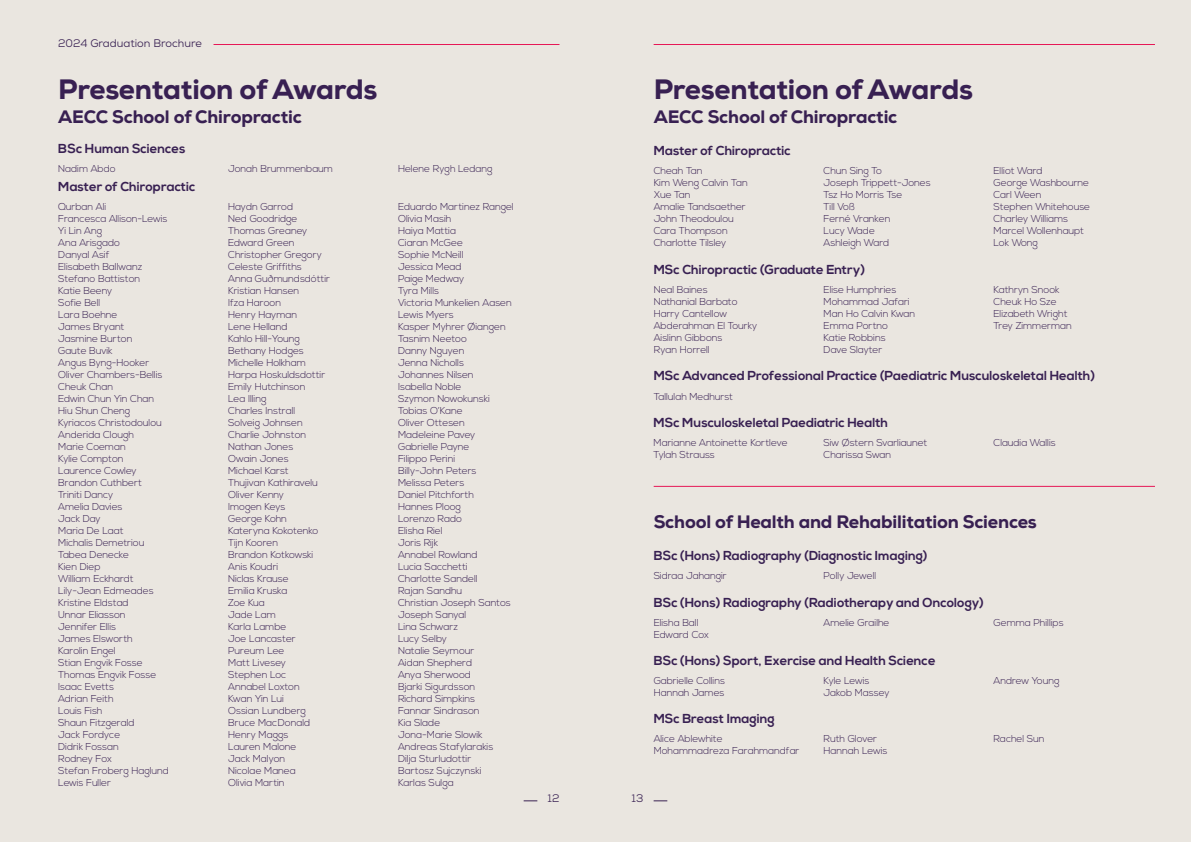
<style>
.page{position:relative;width:1191px;height:842px;background:#eae6e0}
.page>*{position:absolute;margin:0;border:0;box-sizing:border-box;transform-origin:0 0}
.t1{font:800 28px "Nexa";letter-spacing:-.01em;color:#382052}
.t2{font:800 18px "Nexa";letter-spacing:-.01em;color:#382052}
.t3{font:700 13px "Nexa";color:#382052}
.t4{font:11px "Nexa";color:#382052}
.t5{font:300 10px/12px "Nexa";letter-spacing:-.01em;color:#382052}
</style>
<div class="page">
<hr style="left:653px;top:486px;width:502px;height:1px;background:#e61856">
<hr style="left:213px;top:44px;width:346px;height:1px;background:#e61856">
<hr style="left:653px;top:44px;width:502px;height:1px;background:#e61856">
<svg style="left:653px;top:801px;width:14px;height:1px"></svg>
<svg style="left:523px;top:801px;width:14px;height:1px"></svg>
<p class="t4" style="left:58px;top:36px;width:145px">2024 Graduation Brochure</p>
<h1 class="t1" style="left:58px;top:71px;width:321px">Presentation of Awards</h1>
<h2 class="t2" style="left:58px;top:105px;width:245px">AECC School of Chiropractic</h2>
<h3 class="t3" style="left:58px;top:141px;width:129px">BSc Human Sciences</h3>
<p class="t5" style="left:58px;top:163px;width:59px">Nadim Abdo</p>
<p class="t5" style="left:228px;top:163px;width:106px">Jonah Brummenbaum</p>
<p class="t5" style="left:398px;top:163px;width:96px">Helene Rygh Ledang</p>
<h3 class="t3" style="left:58px;top:179px;width:139px">Master of Chiropractic</h3>
<p class="t5" style="left:58px;top:201px;width:112px">Qurban Ali<br>Francesca Allison-Lewis<br>Yi Lin Ang<br>Ana Arisgado<br>Danyal Asif<br>Elisabeth Ballwanz<br>Stefano Battiston<br>Katie Beeny<br>Sofie Bell<br>Lara Boehne<br>James Bryant<br>Jasmine Burton<br>Gaute Buvik<br>Angus Byng-Hooker<br>Oliver Chambers-Bellis<br>Cheuk Chan<br>Edwin Chun Yin Chan<br>Hiu Shun Cheng<br>Kyriacos Christodoulou<br>Anderida Clough<br>Marie Coeman<br>Kylie Compton<br>Laurence Cowley<br>Brandon Cuthbert<br>Triniti Dancy<br>Amelia Davies<br>Jack Day<br>Maria De Laat<br>Michalis Demetriou<br>Tabea Denecke<br>Kien Diep<br>William Eckhardt<br>Lily-Jean Edmeades<br>Kristine Eldstad<br>Unnar Eliasson<br>Jennifer Ellis<br>James Elsworth<br>Karolin Engel<br>Stian Engvik Fosse<br>Thomas Engvik Fosse<br>Isaac Evetts<br>Adrian Feith<br>Louis Fish<br>Shaun Fitzgerald<br>Jack Fordyce<br>Didrik Fossan<br>Rodney Fox<br>Stefan Froberg Haglund<br>Lewis Fuller</p>
<p class="t5" style="left:228px;top:201px;width:103px">Haydn Garrod<br>Ned Goodridge<br>Thomas Greaney<br>Edward Green<br>Christopher Gregory<br>Celeste Griffiths<br>Anna Guðmundsdóttir<br>Kristian Hansen<br>Ifza Haroon<br>Henry Hayman<br>Lene Helland<br>Kahlo Hill-Young<br>Bethany Hodges<br>Michelle Holkham<br>Harpa Hoskuldsdottir<br>Emily Hutchinson<br>Lea Illing<br>Charles Instrall<br>Solveig Johnsen<br>Charlie Johnston<br>Nathan Jones<br>Owain Jones<br>Michael Karst<br>Thujivan Kathiravelu<br>Oliver Kenny<br>Imogen Keys<br>George Kohn<br>Kateryna Kokotenko<br>Tijn Kooren<br>Brandon Kotkowski<br>Anis Koudri<br>Niclas Krause<br>Emilia Kruska<br>Zoe Kua<br>Jade Lam<br>Karla Lambe<br>Joe Lancaster<br>Pureum Lee<br>Matt Livesey<br>Stephen Loc<br>Annabel Loxton<br>Kwan Yin Lui<br>Ossian Lundberg<br>Bruce MacDonald<br>Henry Maggs<br>Lauren Malone<br>Jack Malyon<br>Nicolae Manea<br>Olivia Martin</p>
<p class="t5" style="left:398px;top:201px;width:117px">Eduardo Martinez Rangel<br>Olivia Masih<br>Haiya Mattia<br>Ciaran McGee<br>Sophie McNeill<br>Jessica Mead<br>Paige Medway<br>Tyra Mills<br>Victoria Munkelien Aasen<br>Lewis Myers<br>Kasper Myhrer Øiangen<br>Tasnim Neetoo<br>Danny Nguyen<br>Jenna Nicholls<br>Johannes Nilsen<br>Isabella Noble<br>Szymon Nowokunski<br>Tobias O’Kane<br>Oliver Ottesen<br>Madeleine Pavey<br>Gabrielle Payne<br>Filippo Perini<br>Billy-John Peters<br>Melissa Peters<br>Daniel Pitchforth<br>Hannes Ploog<br>Lorenzo Rado<br>Elisha Riel<br>Joris Rijk<br>Annabel Rowland<br>Lucia Sacchetti<br>Charlotte Sandell<br>Rajan Sandhu<br>Christian Joseph Santos<br>Joseph Sanyal<br>Lina Schwarz<br>Lucy Selby<br>Natalie Seymour<br>Aidan Shepherd<br>Anya Sherwood<br>Bjarki Sigurdsson<br>Richard Simpkins<br>Fannar Sindrason<br>Kia Slade<br>Jona-Marie Slowik<br>Andreas Stafylarakis<br>Dilja Sturludottir<br>Bartosz Sujczynski<br>Karlas Sulga</p>
<p class="t4" style="left:547px;top:791px;width:13px">12</p>
<h1 class="t1" style="left:653px;top:71px;width:321px">Presentation of Awards</h1>
<h2 class="t2" style="left:653px;top:105px;width:245px">AECC School of Chiropractic</h2>
<h3 class="t3" style="left:653px;top:143px;width:139px">Master of Chiropractic</h3>
<p class="t5" style="left:653px;top:165px;width:95px">Cheah Tan<br>Kim Weng Calvin Tan<br>Xue Tan<br>Amalie Tandsaether<br>John Theodoulou<br>Cara Thompson<br>Charlotte Tilsley</p>
<p class="t5" style="left:823px;top:165px;width:109px">Chun Sing To<br>Joseph Trippett-Jones<br>Tsz Ho Morris Tse<br>Till Voß<br>Ferné Vranken<br>Lucy Wade<br>Ashleigh Ward</p>
<p class="t5" style="left:993px;top:165px;width:98px">Elliot Ward<br>George Washbourne<br>Carl Ween<br>Stephen Whitehouse<br>Charley Williams<br>Marcel Wollenhaupt<br>Lok Wong</p>
<h3 class="t3" style="left:653px;top:262px;width:213px">MSc Chiropractic (Graduate Entry)</h3>
<p class="t5" style="left:653px;top:284px;width:105px">Neal Baines<br>Nathanial Barbato<br>Harry Cantellow<br>Abderahman El Tourky<br>Aislinn Gibbons<br>Ryan Horrell</p>
<p class="t5" style="left:823px;top:284px;width:93px">Elise Humphries<br>Mohammad Jafari<br>Man Ho Calvin Kwan<br>Emma Portno<br>Katie Robbins<br>Dave Slayter</p>
<p class="t5" style="left:993px;top:284px;width:80px">Kathryn Snook<br>Cheuk Ho Sze<br>Elizabeth Wright<br>Trey Zimmerman</p>
<h3 class="t3" style="left:653px;top:368px;width:443px">MSc Advanced Professional Practice (Paediatric Musculoskeletal Health)</h3>
<p class="t5" style="left:653px;top:390px;width:81px">Tallulah Medhurst</p>
<h3 class="t3" style="left:653px;top:415px;width:236px">MSc Musculoskeletal Paediatric Health</h3>
<p class="t5" style="left:653px;top:437px;width:135px">Marianne Antoinette Kortleve<br>Tylah Strauss</p>
<p class="t5" style="left:823px;top:437px;width:105px">Siw Østern Svarliaunet<br>Charissa Swan</p>
<p class="t5" style="left:993px;top:437px;width:64px">Claudia Wallis</p>
<h2 class="t2" style="left:653px;top:510px;width:385px">School of Health and Rehabilitation Sciences</h2>
<h3 class="t3" style="left:653px;top:548px;width:275px">BSc (Hons) Radiography (Diagnostic Imaging)</h3>
<p class="t5" style="left:653px;top:570px;width:75px">Sidraa Jahangir</p>
<p class="t5" style="left:823px;top:570px;width:54px">Polly Jewell</p>
<h3 class="t3" style="left:653px;top:595px;width:332px">BSc (Hons) Radiography (Radiotherapy and Oncology)</h3>
<p class="t5" style="left:653px;top:617px;width:57px">Elisha Ball<br>Edward Cox</p>
<p class="t5" style="left:823px;top:617px;width:67px">Amelie Grailhe</p>
<p class="t5" style="left:993px;top:617px;width:72px">Gemma Phillips</p>
<h3 class="t3" style="left:653px;top:653px;width:283px">BSc (Hons) Sport, Exercise and Health Science</h3>
<p class="t5" style="left:653px;top:675px;width:73px">Gabrielle Collins<br>Hannah James</p>
<p class="t5" style="left:823px;top:675px;width:67px">Kyle Lewis<br>Jakob Massey</p>
<p class="t5" style="left:993px;top:675px;width:67px">Andrew Young</p>
<h3 class="t3" style="left:653px;top:711px;width:122px">MSc Breast Imaging</h3>
<p class="t5" style="left:653px;top:733px;width:147px">Alice Ablewhite<br>Mohammadreza Farahmandfar</p>
<p class="t5" style="left:823px;top:733px;width:65px">Ruth Glover<br>Hannah Lewis</p>
<p class="t5" style="left:993px;top:733px;width:53px">Rachel Sun</p>
<p class="t4" style="left:631px;top:791px;width:13px">13</p>
</div>
